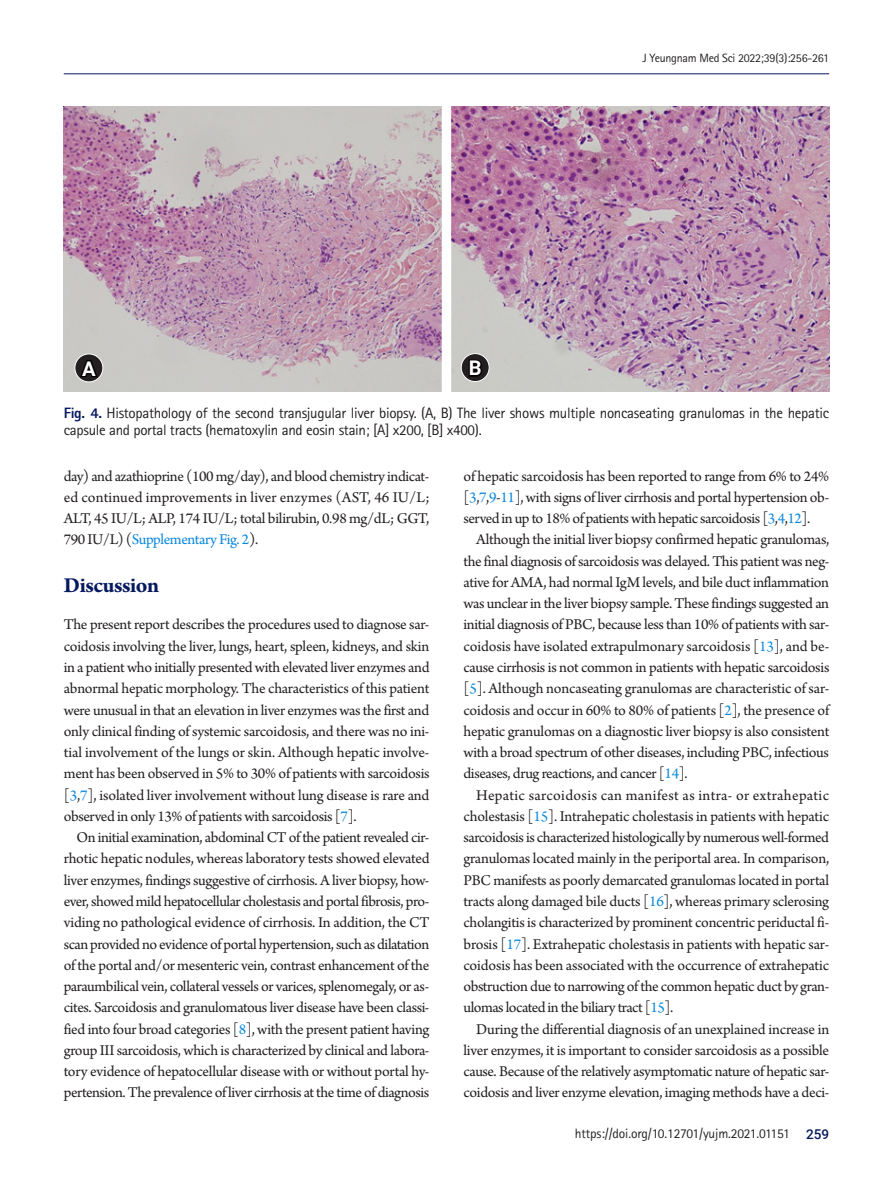
<style>
.page{position:relative;width:893px;height:1191px;background:#fff}
.page>*{position:absolute;margin:0;border:0;box-sizing:border-box;transform-origin:0 0}
.body-title{font:700 22.5px "Arno Pro";letter-spacing:-.02em;color:#06195f}
.t1{font:700 20.25px "Roboto";color:#fff}
.body{font:15.75px/21.3px "Arno Pro";letter-spacing:-.025em;color:#231f20;text-align:justify}
.fig-caption{font:15px/16.5px "Rotis Sans Serif Std";letter-spacing:-.02em;color:#231f20}
.t2{font:13.5px "Rotis Sans Serif Std";letter-spacing:-.01em;color:#231f20}
.t3{font:12px "Rotis Sans Serif Std";letter-spacing:-.02em;color:#231f20}
.s1{font-weight:800;color:#06195f}
.s2{color:#0b88de}
.s3{font-family:"Roboto";font-weight:500;color:#06195f}
</style>
<div class="page">
<img style="left:64px;top:106px;width:765px;height:286px">
<svg style="left:461px;top:353px;width:28px;height:28px"></svg>
<div style="left:461px;top:353px;width:29px;height:29px;border:1px solid #fff;border-radius:50%"></div>
<svg style="left:467px;top:357px;width:17px;height:21px"></svg>
<svg style="left:75px;top:354px;width:28px;height:28px"></svg>
<div style="left:74px;top:353px;width:29px;height:29px;border:1px solid #fff;border-radius:50%"></div>
<svg style="left:78px;top:358px;width:22px;height:21px"></svg>
<hr style="left:64px;top:73px;width:765px;height:1px;background:#06195f">
<p class="t3" style="left:642px;top:51px;width:188px">J Yeungnam Med Sci 2022;39(3):256-261</p>
<p class="t1" style="left:82px;top:354px;width:15px">A</p>
<p class="t1" style="left:469px;top:354px;width:14px">B</p>
<p class="fig-caption" style="left:64px;top:404px;width:767px"><span class="s1">Fig. 4.</span> Histopathology of the second transjugular liver biopsy. (A, B) The liver shows multiple noncaseating granulomas in the hepatic capsule and portal tracts (hematoxylin and eosin stain; [A] x200, [B] x400).</p>
<p class="body" style="left:64px;top:466px;width:367px">day) and azathioprine (100 mg/day), and blood chemistry indicat&shy;ed continued improvements in liver enzymes (AST, 46 IU/L; ALT, 45 IU/L; ALP, 174 IU/L; total bilirubin, 0.98 mg/dL; GGT, 790 IU/L) (<span class="s2">Supplementary Fig. 2</span>).</p>
<p class="body-title" style="left:64px;top:572px;width:97px">Discussion</p>
<p class="body" style="left:64px;top:615px;width:367px">The present report describes the procedures used to diagnose sar&shy;coidosis involving the liver, lungs, heart, spleen, kidneys, and skin in a patient who initially presented with elevated liver enzymes and abnormal hepatic morphology. The characteristics of this patient were unusual in that an elevation in liver enzymes was the first and only clinical finding of systemic sarcoidosis, and there was no ini&shy;tial involvement of the lungs or skin. Although hepatic involve&shy;ment has been observed in 5% to 30% of patients with sarcoidosis [<span class="s2">3</span>,<span class="s2">7</span>], isolated liver involvement without lung disease is rare and observed in only 13% of patients with sarcoidosis [<span class="s2">7</span>].</p>
<p class="body" style="left:64px;top:827px;width:367px;text-indent:13px">On initial examination, abdominal CT of the patient revealed cir&shy;rhotic hepatic nodules, whereas laboratory tests showed elevated liver enzymes, findings suggestive of cirrhosis. A liver biopsy, how&shy;ever, showed mild hepatocellular cholestasis and portal fibrosis, pro&shy;viding no pathological evidence of cirrhosis. In addition, the CT scan provided no evidence of portal hypertension, such as dilatation of the portal and/or mesenteric vein, contrast enhancement of the paraumbilical vein, collateral vessels or varices, splenomegaly, or as&shy;cites. Sarcoidosis and granulomatous liver disease have been classi&shy;fied into four broad categories [<span class="s2">8</span>], with the present patient having group III sarcoidosis, which is characterized by clinical and labora&shy;tory evidence of hepatocellular disease with or without portal hy&shy;pertension. The prevalence of liver cirrhosis at the time of diagnosis</p>
<p class="body" style="left:463px;top:466px;width:367px">of hepatic sarcoidosis has been reported to range from 6% to 24% [<span class="s2">3</span>,<span class="s2">7</span>,<span class="s2">9</span>-<span class="s2">11</span>], with signs of liver cirrhosis and portal hypertension ob&shy;served in up to 18% of patients with hepatic sarcoidosis [<span class="s2">3</span>,<span class="s2">4</span>,<span class="s2">12</span>].</p>
<p class="body" style="left:463px;top:530px;width:367px;text-indent:13px">Although the initial liver biopsy confirmed hepatic granulomas, the final diagnosis of sarcoidosis was delayed. This patient was neg&shy;ative for AMA, had normal IgM levels, and bile duct inflammation was unclear in the liver biopsy sample. These findings suggested an initial diagnosis of PBC, because less than 10% of patients with sar&shy;coidosis have isolated extrapulmonary sarcoidosis [<span class="s2">13</span>], and be&shy;cause cirrhosis is not common in patients with hepatic sarcoidosis [<span class="s2">5</span>]. Although noncaseating granulomas are characteristic of sar&shy;coidosis and occur in 60% to 80% of patients [<span class="s2">2</span>], the presence of hepatic granulomas on a diagnostic liver biopsy is also consistent with a broad spectrum of other diseases, including PBC, infectious diseases, drug reactions, and cancer [<span class="s2">14</span>].</p>
<p class="body" style="left:463px;top:785px;width:367px;text-indent:13px">Hepatic sarcoidosis can manifest as intra- or extrahepatic cholestasis [<span class="s2">15</span>]. Intrahepatic cholestasis in patients with hepatic sarcoidosis is characterized histologically by numerous well-formed granulomas located mainly in the periportal area. In comparison, PBC manifests as poorly demarcated granulomas located in portal tracts along damaged bile ducts [<span class="s2">16</span>], whereas primary sclerosing cholangitis is characterized by prominent concentric periductal fi&shy;brosis [<span class="s2">17</span>]. Extrahepatic cholestasis in patients with hepatic sar&shy;coidosis has been associated with the occurrence of extrahepatic obstruction due to narrowing of the common hepatic duct by gran&shy;ulomas located in the biliary tract [<span class="s2">15</span>].</p>
<p class="body" style="left:463px;top:1019px;width:367px;text-indent:13px">During the differential diagnosis of an unexplained increase in liver enzymes, it is important to consider sarcoidosis as a possible cause. Because of the relatively asymptomatic nature of hepatic sar&shy;coidosis and liver enzyme elevation, imaging methods have a deci-</p>
<p class="t2" style="left:575px;top:1125px;width:256px">https://doi.org/10.12701/yujm.2021.01151 <span class="s3">259</span></p>
</div>
